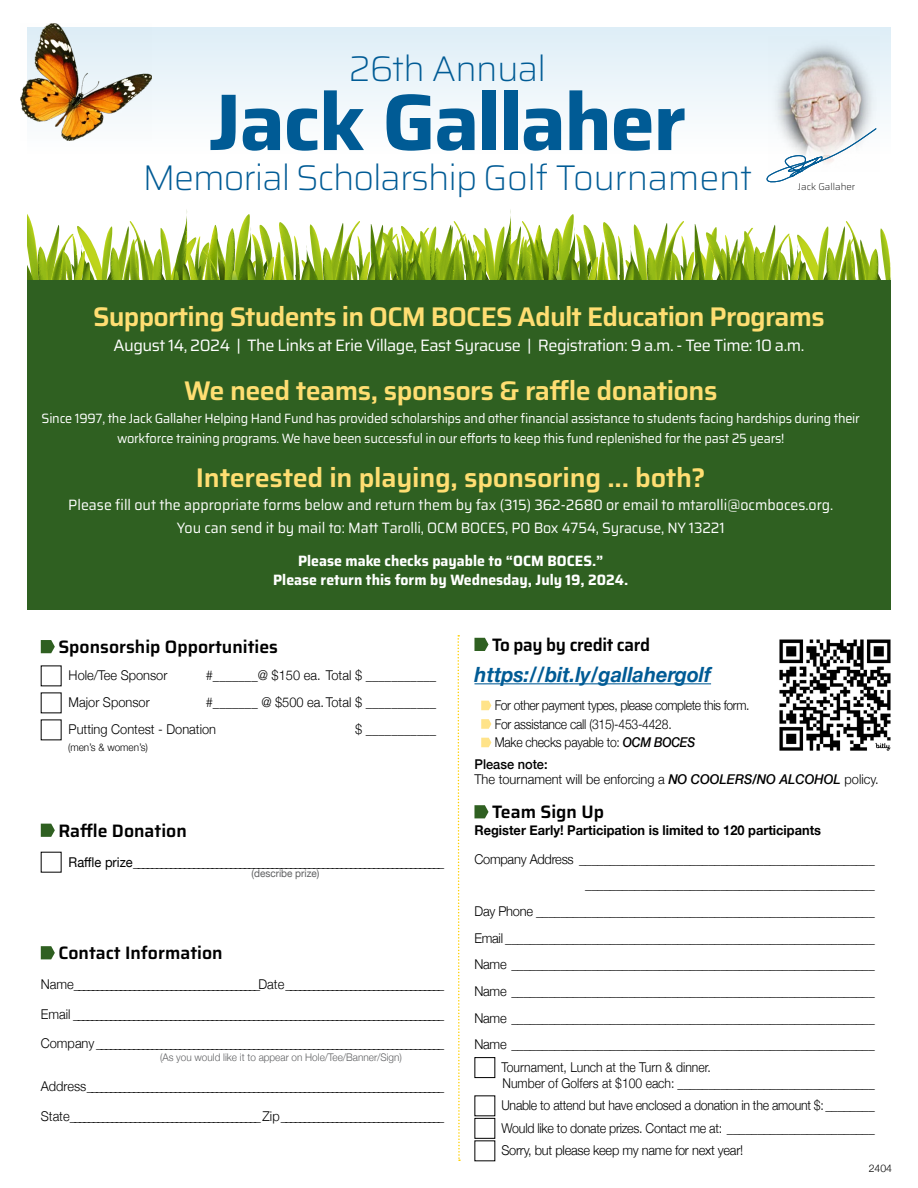
<style>
.page{position:relative;width:918px;height:1188px;background:#fff}
.page>*{position:absolute;margin:0;border:0;box-sizing:border-box;transform-origin:0 0}
.t1{font:700 80.25px "Saira";letter-spacing:-.02em;color:#005b95}
.t2{font:200 35.7px "Saira";letter-spacing:-.02em;color:#005b95}
.t3{font:600 27px "Saira";letter-spacing:-.02em;color:#ffde72}
.t4{font:italic 700 21px "Helvetica Neue";color:#005b95;scale:.95 1}
.t5{font:600 18px "Saira";color:#000}
.t6{font:600 18px "Saira";letter-spacing:-.02em;color:#000;scale:.95 1}
.t7{font:16.5px "Saira";letter-spacing:-.03em;color:#fff}
.t8{font:15px/23px "Saira";color:#fff;text-align:center;scale:.94 1}
.t9{font:700 15px/19.5px "Saira";color:#fff;text-align:center;scale:.94 1}
.t10{font:300 13.5px/26.5px "Helvetica Neue";letter-spacing:-.02em;color:#000;text-align:right;scale:.95 1}
.t11{font:300 13.5px/27px "Helvetica Neue";color:#000;scale:.95 1}
.t12{font:13.5px/19.5px "Saira";letter-spacing:-.02em;color:#fff;text-align:center;scale:.94 1}
.t13{font:300 13.5px/22.5px "Helvetica Neue";letter-spacing:-.02em;color:#000;text-align:justify;scale:.91 1}
.t14{font:300 13.5px/18.5px "Helvetica Neue";letter-spacing:-.02em;color:#000;scale:.9 1}
.t15{font:300 13.5px/15.8px "Helvetica Neue";color:#000;scale:.9 1}
.t16{font:13.5px "Helvetica Neue";color:#000;scale:.95 1}
.t17{font:700 13.5px "Helvetica Neue";color:#000;scale:.95 1}
.t18{font:300 10.5px "Helvetica Neue";color:#5f6062;scale:.95 1}
.t19{font:10.5px "Helvetica Neue";color:#5f6062;scale:.95 1}
.t20{font:300 10.5px "Helvetica Neue";color:#000;scale:.95 1}
.t21{font:300 10.5px "Helvetica Neue";color:#000}
.t22{font:200 9.6px "Saira";color:#000}
.s1{color:#fff}
.s2{font-weight:500;font-style:italic}
.s3{font-weight:500}
</style>
<div class="page">
<div style="left:27px;top:27px;width:863px;height:126px;background:linear-gradient(to bottom,#deedf7,#fefefe)"></div>
<img style="left:768px;top:37px;width:112px;height:116px">
<svg style="left:766px;top:128px;width:111px;height:55px"></svg>
<img style="left:21px;top:24px;width:130px;height:117px">
<svg style="left:27px;top:209px;width:864px;height:91px"></svg>
<div style="left:27px;top:281px;width:863px;height:329px;background:#2f6021"></div>
<svg style="left:41px;top:640px;width:14px;height:13px"></svg>
<svg style="left:41px;top:824px;width:14px;height:13px"></svg>
<svg style="left:41px;top:946px;width:14px;height:13px"></svg>
<svg style="left:474px;top:805px;width:15px;height:13px"></svg>
<div style="left:474px;top:1057px;width:21px;height:21px;border:1px solid #000"></div>
<div style="left:474px;top:1118px;width:21px;height:21px;border:1px solid #000"></div>
<svg style="left:457px;top:635px;width:4px;height:526px"></svg>
<hr style="left:474px;top:683px;width:237px;height:1px;background:#005b95">
<svg style="left:474px;top:638px;width:15px;height:13px"></svg>
<svg style="left:481px;top:701px;width:10px;height:9px"></svg>
<svg style="left:481px;top:719px;width:10px;height:10px"></svg>
<svg style="left:481px;top:738px;width:10px;height:9px"></svg>
<img style="left:779px;top:639px;width:112px;height:112px">
<h2 class="t2" style="left:349px;top:39px;width:199px">26th Annual</h2>
<h1 class="t1" style="left:209px;top:57px;width:479px">Jack Gallaher</h1>
<h2 class="t2" style="left:143px;top:149px;width:611px">Memorial Scholarship Golf Tournament</h2>
<p class="t22" style="left:798px;top:179px;width:59px">Jack Gallaher</p>
<h3 class="t3" style="left:93px;top:294px;width:733px">Supporting Students in OCM BOCES Adult Education Programs</h3>
<p class="t7" style="left:113px;top:331px;width:693px">August 14, 2024 | The Links at Erie Village, East Syracuse | Registration: 9 a.m. - Tee Time: 10 a.m.</p>
<h3 class="t3" style="left:184px;top:368px;width:535px">We need teams, sponsors &amp; raffle donations</h3>
<p class="t12" style="left:42px;top:408px;width:872px">Since 1997, the Jack Gallaher Helping Hand Fund has provided scholarships and other financial assistance to students facing hardships during their workforce training programs. We have been successful in our efforts to keep this fund replenished for the past 25 years!</p>
<h3 class="t3" style="left:196px;top:455px;width:511px">Interested in playing, sponsoring ... both?</h3>
<p class="t8" style="left:68px;top:493px;width:815px">Please fill out the appropriate forms below and return them by fax (315) 362-2680 or email to mtarolli@ocmboces.org.<br>You can send it by mail to: Matt Tarolli, OCM BOCES, PO Box 4754, Syracuse, NY 13221</p>
<p class="t9" style="left:273px;top:550px;width:379px">Please make checks payable to “OCM BOCES.”<br>Please return this form by Wednesday, July 19, 2024.</p>
<h3 class="t5" style="left:58px;top:632px;width:221px">Sponsorship Opportunities</h3>
<p class="t11" style="left:69px;top:661px;width:106px">Hole/Tee Sponsor</p>
<p class="t11" style="left:206px;top:661px;width:244px">#_______@ $150 ea. Total $ ___________</p>
<p class="t11" style="left:69px;top:688px;width:87px">Major Sponsor</p>
<p class="t11" style="left:69px;top:688px;width:388px;text-indent:137px">#_______ @ $500 ea.Total $ ___________<br>Putting Contest - Donation</p>
<p class="t10" style="left:326px;top:715px;width:118px"><span class="s1">Total</span> $ ___________</p>
<p class="t20" style="left:68px;top:739px;width:86px">(men’s &amp; women’s)</p>
<h3 class="t5" style="left:58px;top:816px;width:130px">Raffle Donation</h3>
<p class="t16" style="left:69px;top:852px;width:397px">Raffle prize ___________________________________________________________________</p>
<p class="t19" style="left:252px;top:866px;width:73px">(describe prize)</p>
<h3 class="t5" style="left:58px;top:938px;width:166px">Contact Information</h3>
<p class="t11" style="left:41px;top:970px;width:426px">Name________________________________________Date __________________________________</p>
<p class="t10" style="left:41px;top:1000px;width:426px">Email ________________________________________________________________________________</p>
<p class="t11" style="left:41px;top:1029px;width:426px">Company ___________________________________________________________________________</p>
<p class="t18" style="left:160px;top:1049px;width:256px">(As you would like it to appear on Hole/Tee/Banner/Sign)</p>
<p class="t11" style="left:41px;top:1072px;width:426px">Address _____________________________________________________________________________</p>
<p class="t11" style="left:41px;top:1101px;width:426px">State_________________________________________ Zip ___________________________________</p>
<h3 class="t6" style="left:492px;top:630px;width:168px">To pay by credit card</h3>
<h3 class="t4" style="left:474px;top:658px;width:251px">https://bit.ly/gallahergolf</h3>
<p class="t14" style="left:495px;top:695px;width:285px">For other payment types, please complete this form.<br>For assistance call (315)-453-4428.<br>Make checks payable to: <span class="s2">OCM BOCES</span></p>
<p class="t11" style="left:474px;top:756px;width:427px;line-height:15px"><span class="s3">Please note:<br></span>The tournament will be enforcing a <span class="s2">NO COOLERS/NO ALCOHOL</span> policy.</p>
<h3 class="t5" style="left:492px;top:797px;width:113px">Team Sign Up</h3>
<p class="t17" style="left:474px;top:819px;width:366px">Register Early! Participation is limited to 120 participants</p>
<p class="t10" style="left:474px;top:845px;width:423px">Company Address ________________________________________________ _______________________________________________<br>Day Phone _______________________________________________________ Email ____________________________________________________________ Name ___________________________________________________________ Name ___________________________________________________________ Name ___________________________________________________________ Name ___________________________________________________________</p>
<p class="t15" style="left:501px;top:1058px;width:416px">Tournament, Lunch at the Turn &amp; dinner.<br>Number of Golfers at $100 each: ________________________________</p>
<p class="t13" style="left:501px;top:1093px;width:412px">Unable to attend but have enclosed a donation in the amount $:________ Would like to donate prizes. Contact me at: ________________________ Sorry, but please keep my name for next year!</p>
<p class="t21" style="left:869px;top:1160px;width:25px">2404</p>
</div>
